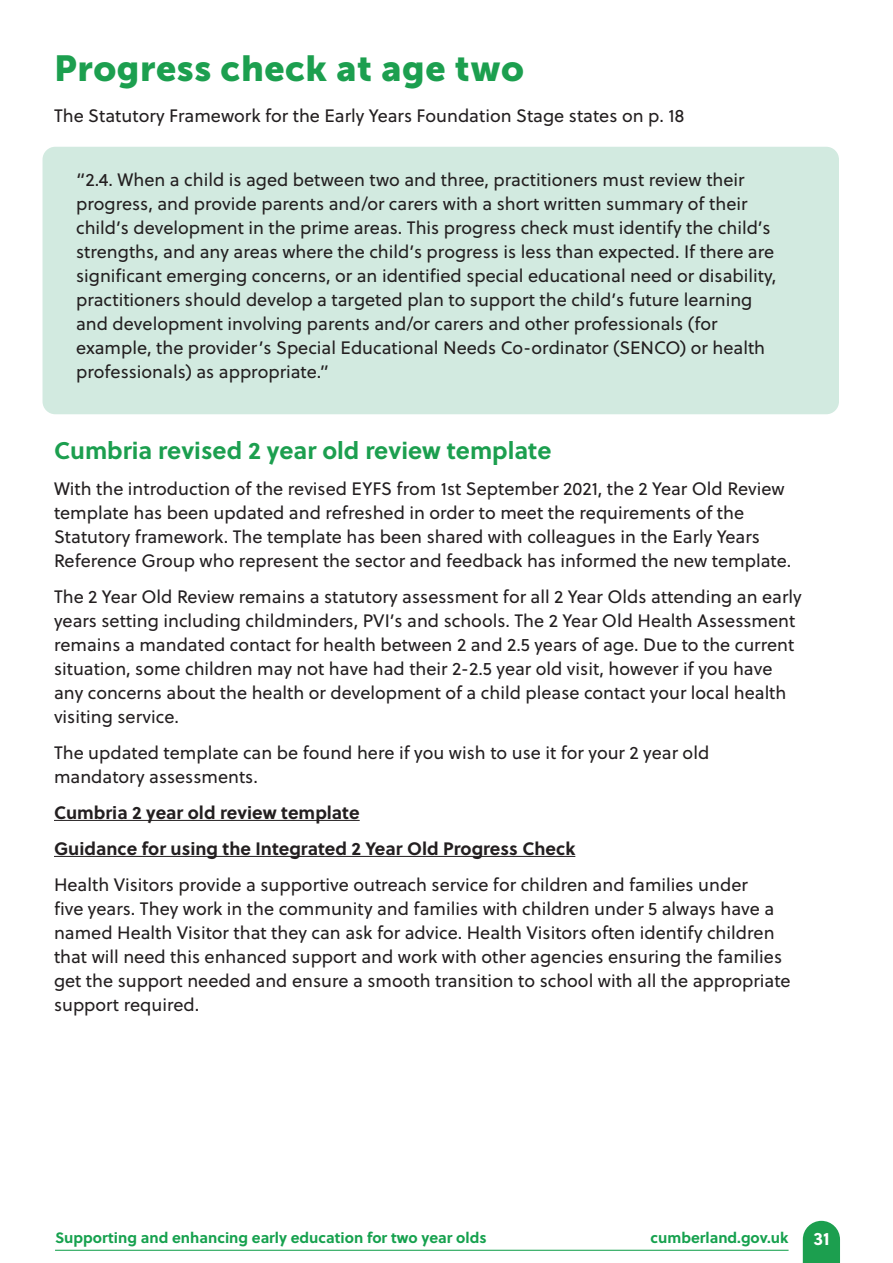
<style>
.page{position:relative;width:893px;height:1263px;background:#fff}
.page>*{position:absolute;margin:0;border:0;box-sizing:border-box;transform-origin:0 0}
.t1{font:36px "Museo Sans 900";letter-spacing:.015em;color:#1c9f4f}
.t2{font:700 24px "Soleil";color:#1c9f4f}
.t3{font:18px/24px "Soleil";color:#231f20}
.t4{font:700 18px "Soleil";color:#231f20}
.t5{font:700 18px "Soleil";color:#fff}
.t6{font:700 15px "Soleil";color:#16a14e}
</style>
<div class="page">
<hr style="left:55px;top:1250px;width:734px;height:1px;background:#16a14e">
<svg style="left:803px;top:1221px;width:37px;height:42px;background:#30a75e"></svg>
<div style="left:43px;top:147px;width:796px;height:267px;background:#d2eae0;border-radius:13px"></div>
<hr style="left:54px;top:820px;width:306px;height:1px;background:#231f20">
<hr style="left:54px;top:856px;width:521px;height:1px;background:#231f20">
<p class="t1" style="left:54px;top:48px;width:472px">Progress check at age two</p>
<p class="t3" style="left:54px;top:103px;width:632px">The Statutory Framework for the Early Years Foundation Stage states on p. 18</p>
<p class="t3" style="left:76px;top:167px;width:702px">“2.4. When a child is aged between two and three, practitioners must review their progress, and provide parents and/or carers with a short written summary of their child’s development in the prime areas. This progress check must identify the child’s strengths, and any areas where the child’s progress is less than expected. If there are significant emerging concerns, or an identified special educational need or disability, practitioners should develop a targeted plan to support the child’s future learning and development involving parents and/or carers and other professionals (for example, the provider’s Special Educational Needs Co-ordinator (SENCO) or health professionals) as appropriate.”</p>
<p class="t2" style="left:54px;top:431px;width:499px">Cumbria revised 2 year old review template</p>
<p class="t3" style="left:54px;top:476px;width:739px">With the introduction of the revised EYFS from 1st September 2021, the 2 Year Old Review template has been updated and refreshed in order to meet the requirements of the Statutory framework. The template has been shared with colleagues in the Early Years Reference Group who represent the sector and feedback has informed the new template.</p>
<p class="t3" style="left:54px;top:584px;width:749px">The 2 Year Old Review remains a statutory assessment for all 2 Year Olds attending an early years setting including childminders, PVI’s and schools. The 2 Year Old Health Assessment remains a mandated contact for health between 2 and 2.5 years of age. Due to the current situation, some children may not have had their 2-2.5 year old visit, however if you have any concerns about the health or development of a child please contact your local health visiting service.</p>
<p class="t3" style="left:54px;top:740px;width:657px">The updated template can be found here if you wish to use it for your 2 year old mandatory assessments.</p>
<p class="t4" style="left:54px;top:798px;width:307px">Cumbria 2 year old review template</p>
<p class="t4" style="left:54px;top:834px;width:523px">Guidance for using the Integrated 2 Year Old Progress Check</p>
<p class="t3" style="left:54px;top:872px;width:738px">Health Visitors provide a supportive outreach service for children and families under<br>five years. They work in the community and families with children under 5 always have a named Health Visitor that they can ask for advice. Health Visitors often identify children that will need this enhanced support and work with other agencies ensuring the families get the support needed and ensure a smooth transition to school with all the appropriate support required.</p>
<p class="t6" style="left:55px;top:1226px;width:433px">Supporting and enhancing early education for two year olds</p>
<p class="t6" style="left:651px;top:1226px;width:139px">cumberland.gov.uk</p>
<p class="t5" style="left:813px;top:1225px;width:18px">31</p>
</div>
